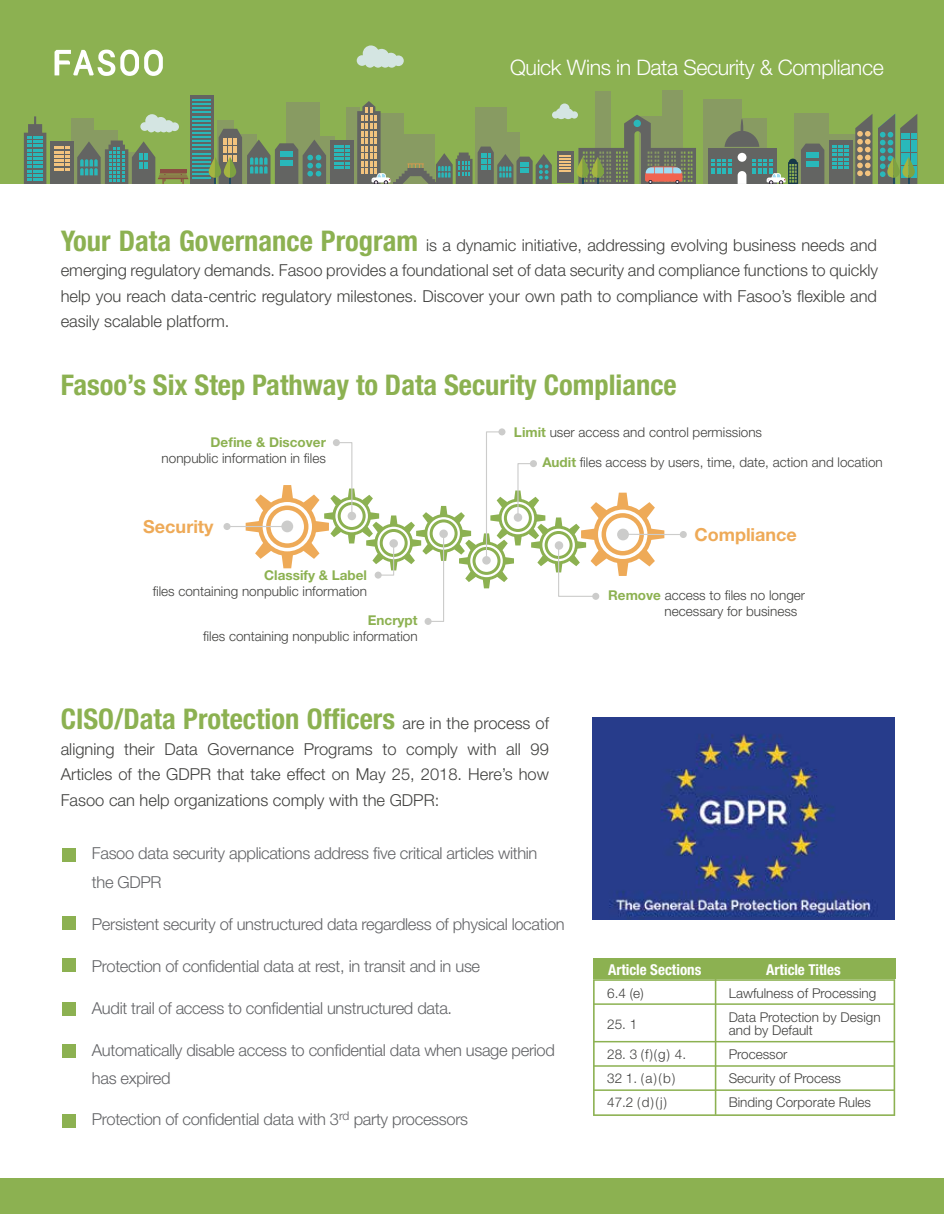
<style>
.page{position:relative;width:944px;height:1214px;background:#fff}
.page>*{position:absolute;margin:0;border:0;box-sizing:border-box;transform-origin:0 0}
.t1{font:700 condensed 28.5px "Helvetica Neue LT Pro";color:#8cb151}
.t2{font:300 21.3px "Helvetica Neue LT Pro";letter-spacing:-.02em;color:#fff}
.t3{font:700 18px "Helvetica Neue LT Pro";color:#eeaa58}
.t4{font:300 16.5px/25.5px "Helvetica Neue LT Pro";color:#41413f;text-align:justify}
.t5{font:300 16.5px/28.5px "Helvetica Neue LT Pro";letter-spacing:-.02em;color:#636467}
.t6{font:700 condensed 15px "Helvetica Neue LT Pro";color:#fff}
.t7{font:300 13.5px/24px "Helvetica Neue LT Pro";color:#41413f}
.t8{font:700 13.5px "Helvetica Neue LT Pro";color:#8cb151}
.s1{font-weight:700;font-stretch:condensed;font-size:28.5px;color:#8cb151}
.s2{font-weight:700;color:#8cb151}
.s3{font-weight:300;font-stretch:normal;font-size:16.5px;color:#41413f}
</style>
<div class="page">
<div style="left:0;top:0;width:944px;height:211px;background:#8cb151"></div>
<svg style="left:71px;top:118px;width:6px;height:66px"></svg>
<div style="left:346px;top:107px;width:14px;height:77px;background:#889b62"></div>
<div style="left:794px;top:113px;width:35px;height:71px;background:#889b62"></div>
<svg style="left:824px;top:134px;width:31px;height:50px"></svg>
<div style="left:594px;top:91px;width:16px;height:93px;background:#889b62"></div>
<div style="left:662px;top:90px;width:21px;height:94px;background:#889b62"></div>
<div style="left:703px;top:99px;width:39px;height:87px;background:#889b62"></div>
<div style="left:318px;top:136px;width:16px;height:47px;background:#889b62"></div>
<svg style="left:855px;top:114px;width:17px;height:70px"></svg>
<div style="left:330px;top:140px;width:23px;height:44px;background:#636462"></div>
<svg style="left:334px;top:145px;width:16px;height:23px"></svg>
<div style="left:50px;top:141px;width:23px;height:45px;background:#636462"></div>
<svg style="left:54px;top:147px;width:16px;height:23px"></svg>
<svg style="left:190px;top:95px;width:23px;height:5px"></svg>
<div style="left:708px;top:148px;width:68px;height:36px;background:#636462"></div>
<div style="left:828px;top:140px;width:24px;height:44px;background:#636462"></div>
<svg style="left:832px;top:145px;width:16px;height:24px"></svg>
<svg style="left:712px;top:119px;width:112px;height:65px"></svg>
<svg style="left:878px;top:114px;width:39px;height:70px"></svg>
<svg style="left:357px;top:101px;width:339px;height:83px"></svg>
<div style="left:655px;top:167px;width:8px;height:6px;background:#9fdcf3"></div>
<svg style="left:24px;top:116px;width:22px;height:68px"></svg>
<svg style="left:357px;top:45px;width:47px;height:23px"></svg>
<svg style="left:77px;top:100px;width:249px;height:84px"></svg>
<div style="left:0;top:184px;width:944px;height:1017px;background:#fff"></div>
<div style="left:258px;top:497px;width:58px;height:59px;border:4px solid #eeaa58;border-radius:50%"></div>
<svg style="left:281px;top:485px;width:12px;height:15px"></svg>
<svg style="left:281px;top:553px;width:12px;height:15px"></svg>
<svg style="left:246px;top:521px;width:15px;height:11px"></svg>
<svg style="left:255px;top:541px;width:18px;height:18px"></svg>
<svg style="left:255px;top:494px;width:18px;height:18px"></svg>
<div style="left:266px;top:505px;width:42px;height:43px;border:4px solid #eeaa58;border-radius:50%"></div>
<div style="left:593px;top:505px;width:59px;height:58px;border:4px solid #eeaa58;border-radius:50%"></div>
<svg style="left:617px;top:492px;width:11px;height:16px"></svg>
<svg style="left:617px;top:560px;width:11px;height:16px"></svg>
<svg style="left:637px;top:502px;width:18px;height:18px"></svg>
<svg style="left:637px;top:549px;width:18px;height:17px"></svg>
<div style="left:601px;top:513px;width:43px;height:42px;border:4px solid #eeaa58;border-radius:50%"></div>
<div style="left:374px;top:523px;width:39px;height:39px;border:3px solid #8cb151;border-radius:50%"></div>
<div style="left:380px;top:529px;width:27px;height:28px;border:3px solid #8cb151;border-radius:50%"></div>
<div style="left:332px;top:497px;width:39px;height:38px;border:3px solid #8cb151;border-radius:50%"></div>
<svg style="left:361px;top:495px;width:12px;height:11px"></svg>
<div style="left:338px;top:502px;width:27px;height:28px;border:3px solid #8cb151;border-radius:50%"></div>
<div style="left:424px;top:514px;width:39px;height:38px;border:3px solid #8cb151;border-radius:50%"></div>
<div style="left:429px;top:519px;width:28px;height:28px;border:3px solid #8cb151;border-radius:50%"></div>
<div style="left:498px;top:428px;width:7px;height:7px;background:#cccccb;border-radius:50%"></div>
<div style="left:223px;top:523px;width:7px;height:7px;background:#cccccb;border-radius:50%"></div>
<svg style="left:361px;top:512px;width:36px;height:64px"></svg>
<div style="left:374px;top:571px;width:7px;height:7px;background:#cccccb;border-radius:50%"></div>
<svg style="left:302px;top:442px;width:53px;height:117px"></svg>
<div style="left:333px;top:439px;width:7px;height:7px;background:#cccccb;border-radius:50%"></div>
<div style="left:592px;top:593px;width:7px;height:7px;background:#cccccb;border-radius:50%"></div>
<hr style="left:227px;top:526px;width:60px;height:1px;background:#cccccb">
<div style="left:679px;top:531px;width:7px;height:7px;background:#cccccb;border-radius:50%"></div>
<svg style="left:625px;top:528px;width:57px;height:12px"></svg>
<svg style="left:453px;top:431px;width:155px;height:166px"></svg>
<svg style="left:403px;top:506px;width:44px;height:116px"></svg>
<div style="left:424px;top:618px;width:7px;height:7px;background:#cccccb;border-radius:50%"></div>
<div style="left:281px;top:520px;width:12px;height:12px;background:#cccccb;border-radius:50%"></div>
<div style="left:347px;top:512px;width:9px;height:8px;background:#cccccb;border-radius:50%"></div>
<div style="left:389px;top:539px;width:9px;height:8px;background:#cccccb;border-radius:50%"></div>
<div style="left:439px;top:529px;width:9px;height:9px;background:#cccccb;border-radius:50%"></div>
<div style="left:482px;top:556px;width:8px;height:8px;background:#cccccb;border-radius:50%"></div>
<div style="left:513px;top:513px;width:9px;height:9px;background:#cccccb;border-radius:50%"></div>
<div style="left:554px;top:541px;width:9px;height:9px;background:#cccccb;border-radius:50%"></div>
<div style="left:617px;top:528px;width:12px;height:12px;background:#cccccb;border-radius:50%"></div>
<div style="left:0;top:1178px;width:944px;height:36px;background:#8cb151"></div>
<div style="left:62px;top:847px;width:14px;height:14px;background:#8cb151"></div>
<div style="left:62px;top:916px;width:14px;height:14px;background:#8cb151"></div>
<div style="left:62px;top:958px;width:14px;height:14px;background:#8cb151"></div>
<div style="left:62px;top:1001px;width:14px;height:14px;background:#8cb151"></div>
<div style="left:62px;top:1043px;width:14px;height:14px;background:#8cb151"></div>
<div style="left:62px;top:1113px;width:14px;height:14px;background:#8cb151"></div>
<div style="left:593px;top:958px;width:302px;height:21px;background:#8cb151"></div>
<svg style="left:593px;top:979px;width:302px;height:137px"></svg>
<hr style="left:593px;top:1003px;width:301px;height:1px;background:#8cb151">
<hr style="left:593px;top:1041px;width:301px;height:1px;background:#8cb151">
<hr style="left:593px;top:1065px;width:301px;height:1px;background:#8cb151">
<hr style="left:593px;top:1089px;width:301px;height:1px;background:#8cb151">
<hr style="left:714px;top:960px;width:2px;height:154px;background:#8cb151">
<img style="left:592px;top:718px;width:302px;height:201px">
<svg style="left:55px;top:50px;width:108px;height:26px"></svg>
<p class="t2" style="left:510px;top:55px;width:375px">Quick Wins in Data Security &amp; Compliance</p>
<p class="t4" style="left:61px;top:232px;width:819px"><span class="s1">Your Data Governance Program</span> is a dynamic initiative, addressing evolving business needs and emerging regulatory demands. Fasoo provides a foundational set of data security and compliance functions to quickly help you reach data-centric regulatory milestones. Discover your own path to compliance with Fasoo’s flexible and easily scalable platform.</p>
<h1 class="t1" style="left:61px;top:368px;width:617px">Fasoo’s Six Step Pathway to Data Security Compliance</h1>
<p class="t8" style="left:210px;top:434px;width:117px">Define &amp; Discover</p>
<p class="t7" style="left:162px;top:446px;width:166px">nonpublic information in files</p>
<p class="t7" style="left:514px;top:419px;width:250px"><span class="s2">Limit</span> user access and control permissions</p>
<p class="t7" style="left:542px;top:450px;width:342px"><span class="s2">Audit</span> files access by users, time, date, action and location</p>
<p class="t3" style="left:143px;top:515px;width:72px">Security</p>
<p class="t3" style="left:694px;top:523px;width:104px">Compliance</p>
<p class="t8" style="left:264px;top:567px;width:104px">Classify &amp; Label</p>
<p class="t7" style="left:153px;top:579px;width:216px">files containing nonpublic information</p>
<p class="t7" style="left:664px;top:586px;width:142px;line-height:16.2px;text-indent:-56px"><span class="s2">Remove</span> access to files no longer necessary for business</p>
<p class="t8" style="left:368px;top:612px;width:51px">Encrypt</p>
<p class="t7" style="left:203px;top:624px;width:216px">files containing nonpublic information</p>
<h1 class="t1" style="left:61px;top:701px;width:490px">CISO/Data Protection Officers <span class="s3">are in the process of</span></h1>
<p class="t4" style="left:61px;top:735px;width:490px">aligning their Data Governance Programs to comply with all 99<br>Articles of the GDPR that take effect on May 25, 2018. Here’s how Fasoo can help organizations comply with the GDPR:</p>
<p class="t5" style="left:92px;top:838px;width:447px">Fasoo data security applications address five critical articles within the GDPR</p>
<p class="t5" style="left:92px;top:909px;width:474px">Persistent security of unstructured data regardless of physical location</p>
<p class="t5" style="left:92px;top:951px;width:390px">Protection of confidential data at rest, in transit and in use</p>
<p class="t5" style="left:92px;top:993px;width:362px">Audit trail of access to confidential unstructured data.</p>
<p class="t5" style="left:92px;top:1035px;width:464px">Automatically disable access to confidential data when usage period has expired</p>
<p class="t5" style="left:92px;top:1104px;width:378px">Protection of confidential data with 3<sup>rd</sup> party processors</p>
<p class="t6" style="left:608px;top:960px;width:95px">Article Sections</p>
<p class="t7" style="left:607px;top:980px;width:38px">6.4 (e)</p>
<p class="t7" style="left:607px;top:1011px;width:32px">25. 1</p>
<p class="t7" style="left:607px;top:1042px;width:80px">28. 3 (f)(g) 4.<br>32 1. (a)(b)<br>47.2 (d)(j)</p>
<p class="t6" style="left:766px;top:960px;width:76px">Article Titles</p>
<p class="t7" style="left:728px;top:1010px;width:153px;line-height:13.5px">Data Protection by Design and by Default</p>
<p class="t7" style="left:728px;top:1042px;width:144px">Processor<br>Security of Process<br>Binding Corporate Rules</p>
<p class="t7" style="left:728px;top:980px;width:149px">Lawfulness of Processing</p>
</div>
